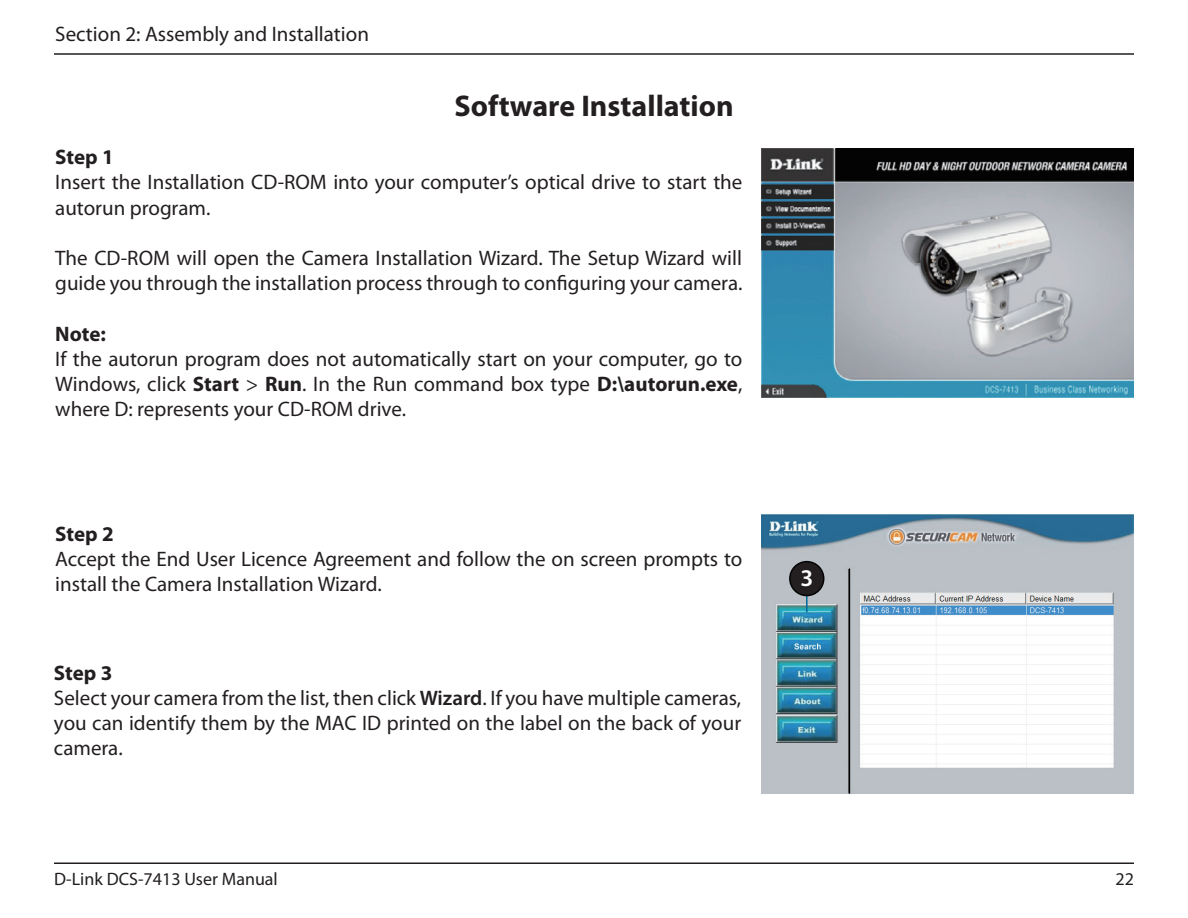
<style>
.page{position:relative;width:1188px;height:918px;background:#fff}
.page>*{position:absolute;margin:0;border:0;box-sizing:border-box;transform-origin:0 0}
.t1{font:700 30px "Myriad Pro";color:#231f20}
.t2{font:600 24px "Myriad Pro";color:#fff}
.t3{font:21px/25.2px "Myriad Pro";color:#231f20}
.t4{font:700 21px "Myriad Pro";letter-spacing:-.005em;color:#231f20}
.t5{font:18px "Myriad Pro";color:#231f20}
.s1{font-weight:700}
.s2{font-weight:600}
</style>
<div class="page">
<hr style="left:54px;top:53px;width:1080px;height:2px;background:#231f20">
<hr style="left:54px;top:862px;width:1080px;height:2px;background:#231f20">
<img style="left:761px;top:514px;width:373px;height:280px">
<hr style="left:806px;top:591px;width:2px;height:21px;background:#00699b">
<div style="left:790px;top:562px;width:34px;height:34px;background:#231f20;border-radius:50%"></div>
<div style="left:789px;top:561px;width:35px;height:35px;border:2px solid #030303;border-radius:50%"></div>
<img style="left:761px;top:148px;width:373px;height:249px">
<p class="t3" style="left:55px;top:21px;width:315px">Section 2: Assembly and Installation</p>
<h1 class="t1" style="left:454px;top:86px;width:281px">Software Installation</h1>
<p class="t4" style="left:55px;top:143px;width:60px">Step 1</p>
<p class="t3" style="left:55px;top:169px;width:689px">Insert the Installation CD-ROM into your computer’s optical drive to start the autorun program.</p>
<p class="t3" style="left:55px;top:245px;width:689px">The CD-ROM will open the Camera Installation Wizard. The Setup Wizard will guide you through the installation process through to configuring your camera.</p>
<p class="t4" style="left:55px;top:320px;width:52px">Note:</p>
<p class="t3" style="left:55px;top:346px;width:689px;text-align:justify">If the autorun program does not automatically start on your computer, go to Windows, click <span class="s1">Start</span> &gt; <span class="s1">Run</span>. In the Run command box type <span class="s1">D:\autorun.exe</span>, where D: represents your CD-ROM drive.</p>
<p class="t4" style="left:55px;top:520px;width:60px">Step 2</p>
<p class="t3" style="left:55px;top:546px;width:689px">Accept the End User Licence Agreement and follow the on screen prompts to install the Camera Installation Wizard.</p>
<p class="t3" style="left:54px;top:660px;width:689px"><span class="s1">Step 3<br></span>Select your camera from the list, then click <span class="s2">Wizard</span>. If you have multiple cameras, you can identify them by the MAC ID printed on the label on the back of your camera.</p>
<p class="t2" style="left:800px;top:562px;width:14px">3</p>
<p class="t5" style="left:54px;top:868px;width:225px">D-Link DCS-7413 User Manual</p>
<p class="t5" style="left:1116px;top:868px;width:20px">22</p>
</div>
